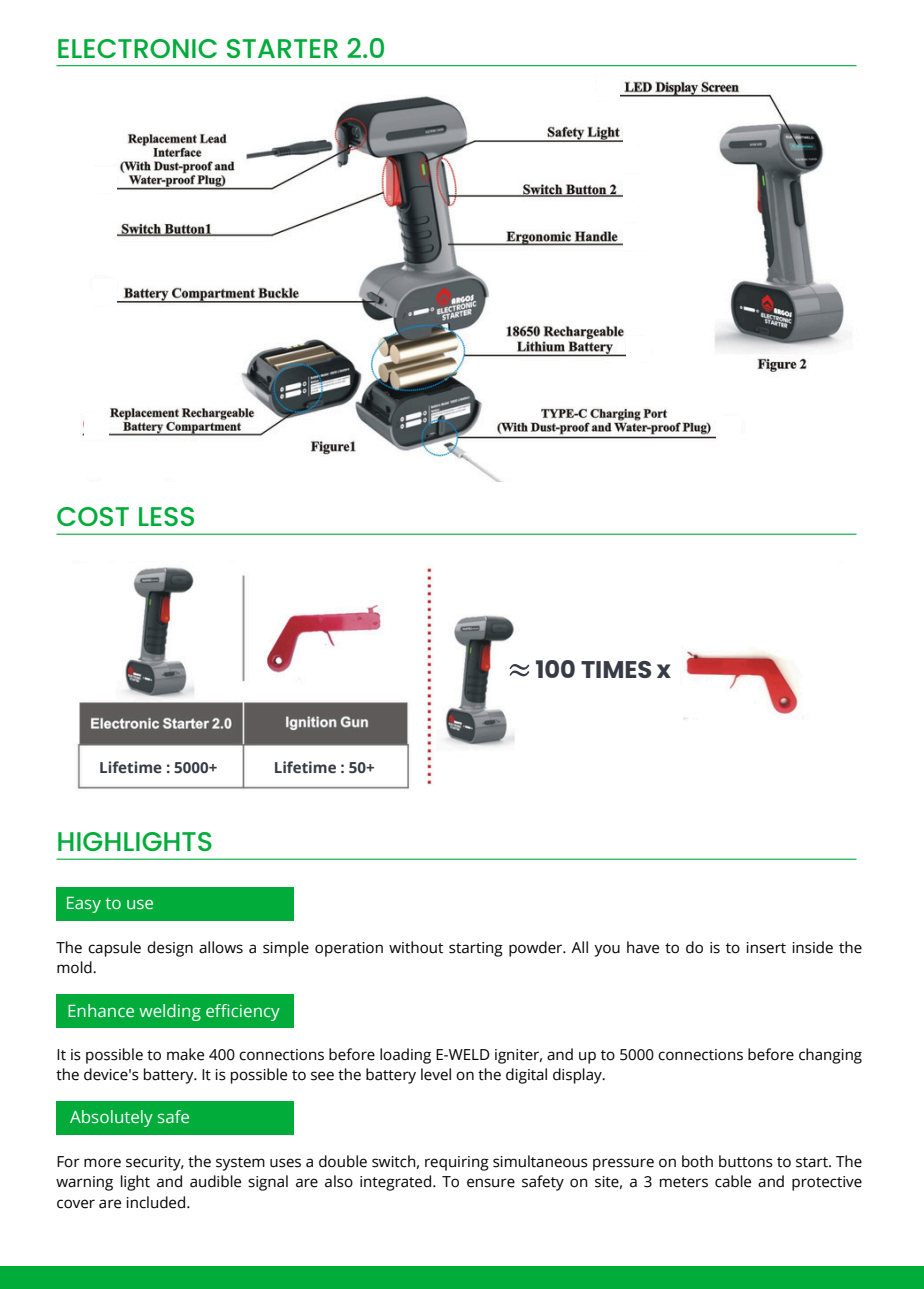
<style>
.page{position:relative;width:924px;height:1289px;background:#fff}
.page>*{position:absolute;margin:0;border:0;box-sizing:border-box;transform-origin:0 0}
.t1{font:500 27px "Poppins";color:#01ac3a}
.t2{font:700 24.15px "Poppins";color:#373b46}
.t3{font:16.95px "Open Sans";color:#fff}
.t4{font:15.15px/20.2px "Open Sans";color:#000}
.t5{font:700 15.15px "Open Sans";color:#373b46}
</style>
<div class="page">
<img style="left:56px;top:65px;width:801px;height:416px">
<div style="left:84px;top:413px;width:24px;height:25px;background:#fff"></div>
<div style="left:92px;top:279px;width:25px;height:25px;background:#fff"></div>
<div style="left:92px;top:215px;width:25px;height:25px;background:#fff"></div>
<div style="left:92px;top:167px;width:25px;height:25px;background:#fff"></div>
<div style="left:716px;top:416px;width:25px;height:25px;background:#fff"></div>
<div style="left:626px;top:336px;width:24px;height:25px;background:#fff"></div>
<div style="left:623px;top:225px;width:25px;height:25px;background:#fff"></div>
<div style="left:623px;top:175px;width:25px;height:25px;background:#fff"></div>
<div style="left:623px;top:120px;width:25px;height:25px;background:#fff"></div>
<div style="left:597px;top:75px;width:23px;height:26px;background:#fff"></div>
<img style="left:77px;top:565px;width:727px;height:224px">
<div style="left:0;top:1265px;width:924px;height:23px;background:#01ac3a"></div>
<div style="left:509px;top:644px;width:170px;height:64px;background:#fff"></div>
<svg style="left:509px;top:664px;width:20px;height:12px"></svg>
<div style="left:92px;top:751px;width:132px;height:32px;background:#fff"></div>
<div style="left:258px;top:751px;width:132px;height:32px;background:#fff"></div>
<div style="left:577px;top:40px;width:260px;height:32px;background:#fff"></div>
<div style="left:56px;top:886px;width:238px;height:34px;background:#01ac3a"></div>
<div style="left:56px;top:994px;width:238px;height:34px;background:#01ac3a"></div>
<div style="left:56px;top:1100px;width:238px;height:34px;background:#01ac3a"></div>
<hr style="left:56px;top:858px;width:800px;height:1px;background:#01ac3a">
<hr style="left:56px;top:533px;width:800px;height:1px;background:#01ac3a">
<hr style="left:56px;top:65px;width:800px;height:1px;background:#01ac3a">
<h1 class="t1" style="left:56px;top:29px;width:331px">ELECTRONIC STARTER 2.0</h1>
<h1 class="t1" style="left:56px;top:497px;width:141px">COST LESS</h1>
<h1 class="t5" style="left:99px;top:756px;width:120px">Lifetime : 5000+</h1>
<h3 class="t5" style="left:274px;top:756px;width:102px">Lifetime : 50+</h3>
<p class="t1" style="left:56px;top:822px;width:158px">HIGHLIGHTS</p>
<p class="t3" style="left:65px;top:890px;width:90px">Easy to use</p>
<p class="t2" style="left:535px;top:652px;width:137px">100 TIMES x</p>
<p class="t4" style="left:56px;top:936px;width:807px">The capsule design allows a simple operation without starting powder. All you have to do is to insert inside the mold.</p>
<h4 class="t3" style="left:67px;top:998px;width:214px">Enhance welding efficiency</h4>
<h3 class="t4" style="left:56px;top:1043px;width:807px">It is possible to make 400 connections before loading E-WELD igniter, and up to 5000 connections before changing the device's battery. It is possible to see the battery level on the digital display.</h3>
<h4 class="t3" style="left:70px;top:1104px;width:121px">Absolutely safe</h4>
<p class="t4" style="left:56px;top:1150px;width:807px;text-align:justify">For more security, the system uses a double switch, requiring simultaneous pressure on both buttons to start. The warning light and audible signal are also integrated. To ensure safety on site, a 3 meters cable and protective cover are included.</p>
</div>
